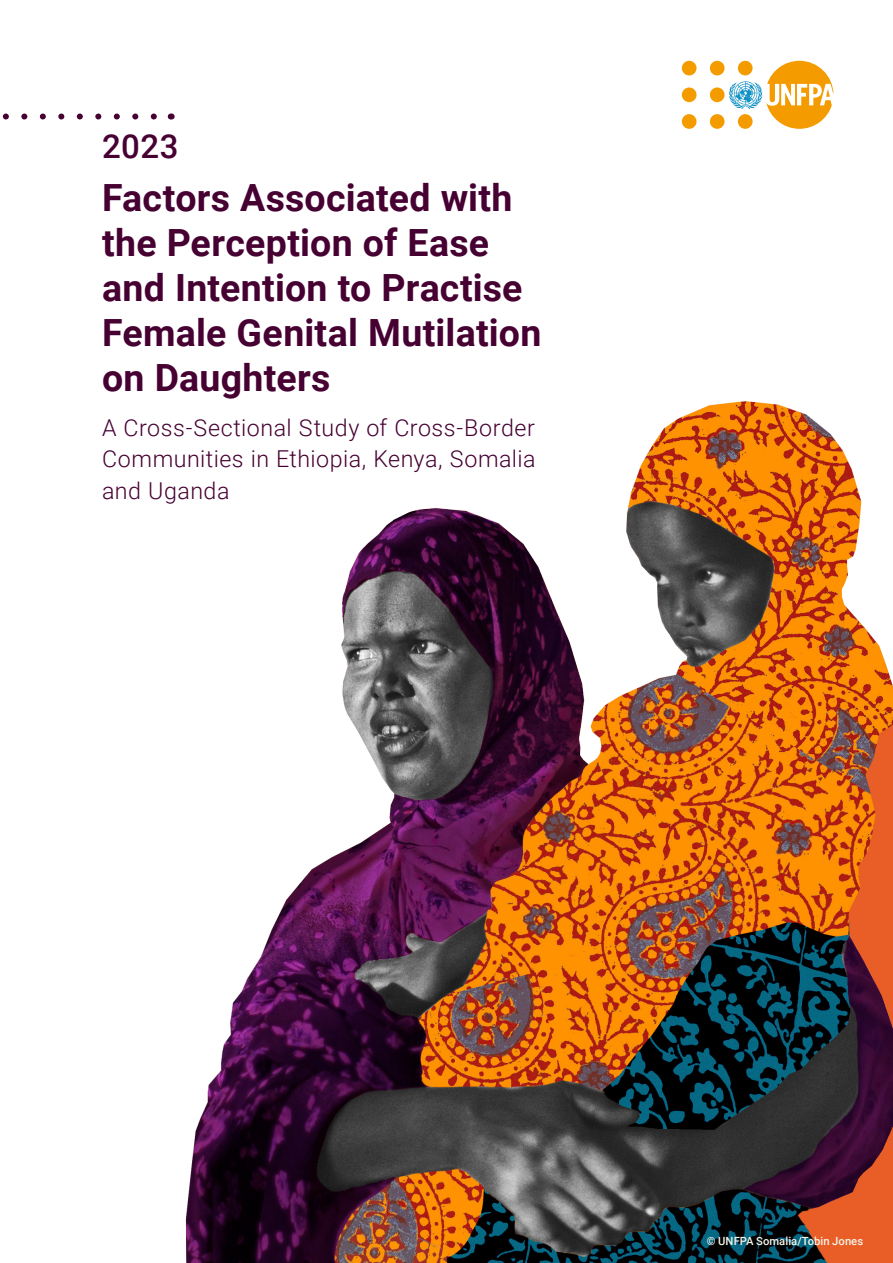
<style>
.page{position:relative;width:893px;height:1263px;background:#fff}
.page>*{position:absolute;margin:0;border:0;box-sizing:border-box;transform-origin:0 0}
.t1{font:700 37.5px/45px "Roboto";letter-spacing:.005em;color:#460032}
.t2{font:500 33px "Roboto";color:#460032}
.t3{font:300 23.25px/31.5px "Roboto";letter-spacing:.02em;color:#460032;text-align:justify}
.t4{font:500 11.25px "Roboto";letter-spacing:.005em;color:#f6f4e9}
</style>
<div class="page">
<img style="left:185px;top:401px;width:708px;height:862px">
<div style="left:710px;top:87px;width:14px;height:15px;background:#f49b00;border-radius:50%"></div>
<div style="left:710px;top:114px;width:14px;height:15px;background:#f49b00;border-radius:50%"></div>
<div style="left:710px;top:61px;width:14px;height:14px;background:#f49b00;border-radius:50%"></div>
<div style="left:682px;top:87px;width:14px;height:15px;background:#f49b00;border-radius:50%"></div>
<div style="left:682px;top:114px;width:14px;height:15px;background:#f49b00;border-radius:50%"></div>
<div style="left:682px;top:61px;width:14px;height:14px;background:#f49b00;border-radius:50%"></div>
<svg style="left:729px;top:61px;width:104px;height:68px"></svg>
<svg style="left:2px;top:114px;width:155px;height:6px"></svg>
<p class="t2" style="left:102px;top:123px;width:78px">2023</p>
<p class="t1" style="left:102px;top:174px;width:441px">Factors Associated with the Perception of Ease and Intention to Practise<br>Female Genital Mutilation on Daughters</p>
<p class="t3" style="left:102px;top:411px;width:435px">A Cross-Sectional Study of Cross-Border Communities in Ethiopia, Kenya, Somalia and Uganda</p>
<p class="t4" style="left:707px;top:1233px;width:158px">© UNFPA Somalia/Tobin Jones</p>
</div>
